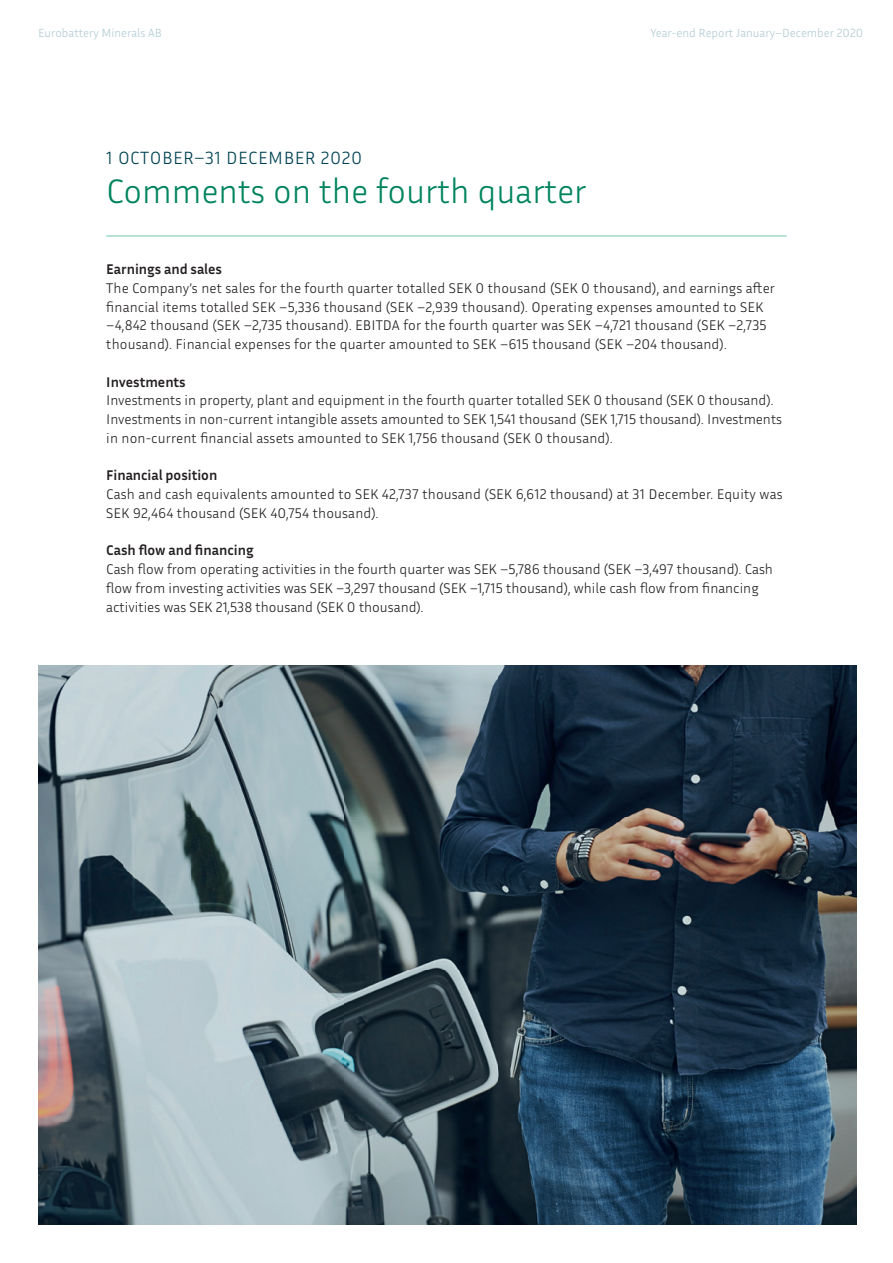
<style>
.page{position:relative;width:893px;height:1263px;background:#fff}
.page>*{position:absolute;margin:0;border:0;box-sizing:border-box;transform-origin:0 0}
.t1{font:300 34.5px "Inria Sans";color:#00845e}
.t2{font:300 18px "Inria Sans";letter-spacing:.03em;color:#004253}
.t3{font:300 14.25px/18.8px "Inria Sans";letter-spacing:.01em;color:#231f20}
.t4{font:700 14.25px "Inria Sans";color:#231f20}
.t5{font:300 12px "Inria Sans";color:#b0cad3}
</style>
<div class="page">
<hr style="left:106px;top:236px;width:681px;height:1px;background:#70c7a5">
<img style="left:38px;top:665px;width:818px;height:560px">
<p class="t5" style="left:38px;top:25px;width:125px">Eurobattery Minerals AB</p>
<p class="t2" style="left:106px;top:146px;width:257px">1 OCTOBER–31 DECEMBER 2020</p>
<h1 class="t1" style="left:106px;top:168px;width:482px">Comments on the fourth quarter</h1>
<p class="t5" style="left:650px;top:25px;width:214px">Year-end Report January–December 2020</p>
<p class="t4" style="left:106px;top:260px;width:117px">Earnings and sales</p>
<p class="t3" style="left:106px;top:278px;width:670px">The Company’s net sales for the fourth quarter totalled SEK 0 thousand (SEK 0 thousand), and earnings after financial items totalled SEK –5,336 thousand (SEK –2,939 thousand). Operating expenses amounted to SEK –4,842 thousand (SEK –2,735 thousand). EBITDA for the fourth quarter was SEK –4,721 thousand (SEK –2,735 thousand). Financial expenses for the quarter amounted to SEK –615 thousand (SEK –204 thousand).</p>
<p class="t4" style="left:106px;top:373px;width:81px">Investments</p>
<p class="t3" style="left:106px;top:390px;width:677px">Investments in property, plant and equipment in the fourth quarter totalled SEK 0 thousand (SEK 0 thousand).<br>Investments in non-current intangible assets amounted to SEK 1,541 thousand (SEK 1,715 thousand). Investments in non-current financial assets amounted to SEK 1,756 thousand (SEK 0 thousand).</p>
<p class="t4" style="left:106px;top:466px;width:113px">Financial position</p>
<p class="t3" style="left:106px;top:484px;width:678px">Cash and cash equivalents amounted to SEK 42,737 thousand (SEK 6,612 thousand) at 31 December. Equity was<br>SEK 92,464 thousand (SEK 40,754 thousand).</p>
<p class="t4" style="left:106px;top:541px;width:149px">Cash flow and financing</p>
<p class="t3" style="left:106px;top:559px;width:668px">Cash flow from operating activities in the fourth quarter was SEK –5,786 thousand (SEK –3,497 thousand). Cash flow from investing activities was SEK –3,297 thousand (SEK –1,715 thousand), while cash flow from financing activities was SEK 21,538 thousand (SEK 0 thousand).</p>
</div>
